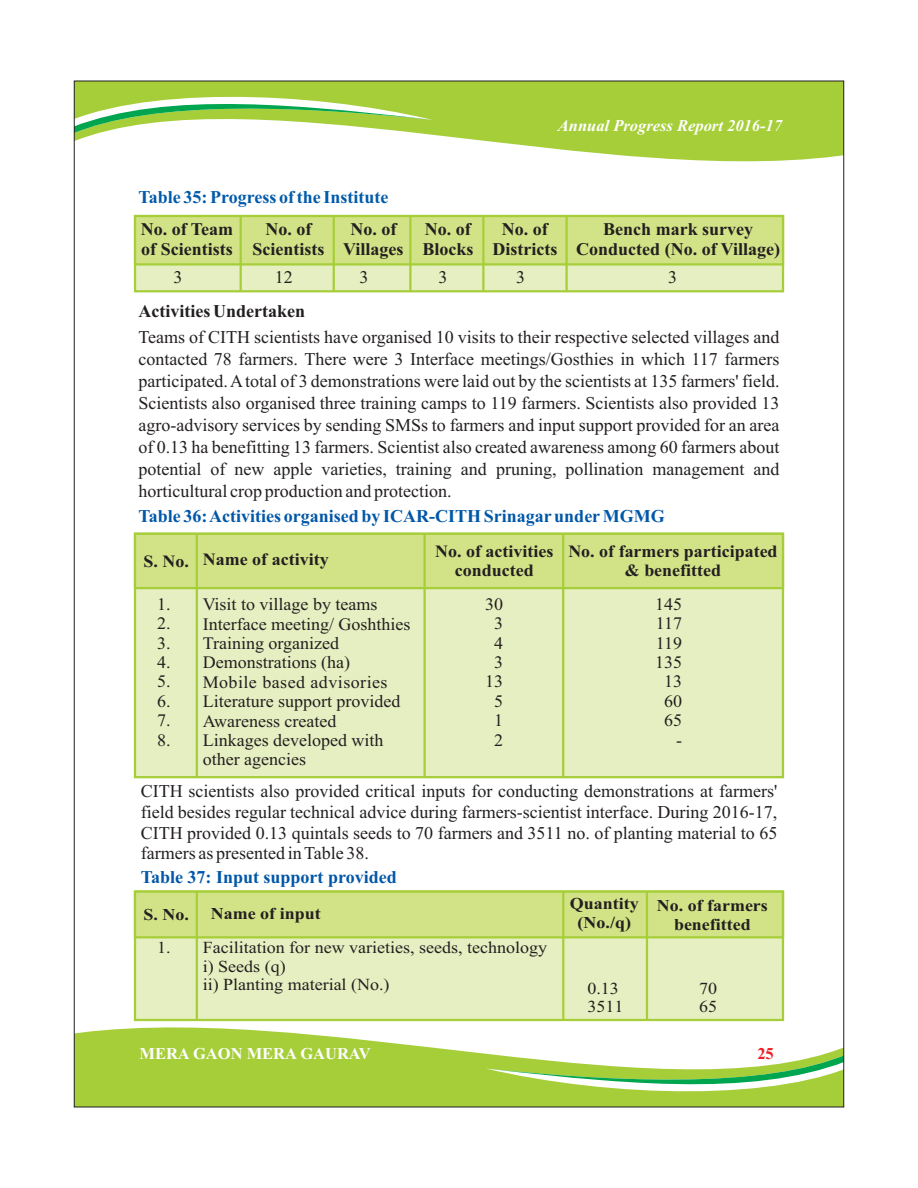
<style>
.page{position:relative;width:918px;height:1188px;background:#fff}
.page>*{position:absolute;margin:0;border:0;box-sizing:border-box;transform-origin:0 0}
.t1{font:18px/21.9px "Times New Roman";color:#231f20;text-align:justify}
.t2{font:700 18px "Times New Roman";color:#0157a8}
.t3{font:700 18px "Times New Roman";color:#015aaa}
.t4{font:700 18px "Times New Roman";color:#231f20}
.t5{font:700 17.85px/19.8px "Times New Roman";color:#231f20;text-align:center}
.t6{font:17.85px "Times New Roman";color:#231f20}
.t7{font:17.55px/19.4px "Times New Roman";color:#231f20}
.t8{font:700 17.25px/19.2px "Times New Roman";color:#231f20;text-align:center;scale:1.04 1}
.t9{font:16.8px/18.6px "Times New Roman";color:#231f20;scale:1.07 1}
.t10{font:700 16.65px/18.5px "Times New Roman";color:#231f20;text-align:center;scale:1.08 1}
.t11{font:italic 700 16.5px "Times New Roman";color:#fff}
.t12{font:700 16.5px "Times New Roman";color:#fff}
.t13{font:700 16.5px "Times New Roman";color:#ee1d23}
</style>
<div class="page">
<svg style="left:133px;top:267px;width:652px;height:26px;background:#e0ecb5"></svg>
<svg style="left:133px;top:214px;width:652px;height:53px;background:#cfe083"></svg>
<hr style="left:240px;top:216px;width:2px;height:75px;background:#a6ce39">
<hr style="left:333px;top:216px;width:2px;height:75px;background:#a6ce39">
<hr style="left:409px;top:216px;width:3px;height:75px;background:#a6ce39">
<hr style="left:482px;top:216px;width:3px;height:75px;background:#a6ce39">
<hr style="left:565px;top:216px;width:3px;height:75px;background:#a6ce39">
<div style="left:133px;top:590px;width:652px;height:189px;background:#e6efc1"></div>
<svg style="left:133px;top:532px;width:652px;height:58px;background:#cee082"></svg>
<hr style="left:196px;top:533px;width:2px;height:245px;background:#a6ce39">
<hr style="left:423px;top:533px;width:3px;height:245px;background:#a6ce39">
<hr style="left:562px;top:533px;width:2px;height:245px;background:#a6ce39">
<svg style="left:76px;top:1027px;width:766px;height:78px;fill:#a6ce39"></svg>
<svg style="left:486px;top:1046px;width:356px;height:57px"></svg>
<svg style="left:76px;top:83px;width:766px;height:79px;fill:#a6ce39"></svg>
<svg style="left:76px;top:85px;width:356px;height:57px"></svg>
<div style="left:133px;top:940px;width:652px;height:82px;background:#e6efc1"></div>
<svg style="left:133px;top:890px;width:652px;height:50px;background:#cee081"></svg>
<hr style="left:196px;top:891px;width:2px;height:129px;background:#a6ce39">
<hr style="left:562px;top:891px;width:2px;height:129px;background:#a6ce39">
<hr style="left:646px;top:891px;width:2px;height:129px;background:#a6ce39">
<p class="t3" style="left:138px;top:191px;width:252px">Table 35: Progress of the Institute</p>
<p class="t11" style="left:558px;top:120px;width:226px">Annual Progress Report 2016-17</p>
<p class="t5" style="left:141px;top:221px;width:94px;text-align:left">No. of Team of Scientists</p>
<p class="t6" style="left:173px;top:271px;width:10px">3</p>
<p class="t5" style="left:252px;top:221px;width:73px">No. of<br>Scientists</p>
<p class="t5" style="left:343px;top:221px;width:62px">No. of<br>Villages</p>
<p class="t5" style="left:422px;top:221px;width:53px;text-align:left">No. of<br>Blocks</p>
<p class="t5" style="left:492px;top:221px;width:66px">No. of<br>Districts</p>
<p class="t6" style="left:275px;top:271px;width:19px">12</p>
<p class="t6" style="left:360px;top:271px;width:10px">3</p>
<p class="t6" style="left:439px;top:271px;width:10px">3</p>
<p class="t6" style="left:516px;top:271px;width:10px">3</p>
<p class="t6" style="left:668px;top:271px;width:10px">3</p>
<p class="t5" style="left:576px;top:221px;width:205px">Bench mark survey<br>Conducted (No. of Village)</p>
<p class="t4" style="left:138px;top:305px;width:168px">Activities Undertaken</p>
<p class="t1" style="left:138px;top:328px;width:643px">Teams of CITH scientists have organised 10 visits to their respective selected villages and contacted 78 farmers. There were 3 Interface meetings/Gosthies in which 117 farmers participated. Atotal of 3 demonstrations were laid out by the scientists at 135 farmers' field.<br>Scientists also organised three training camps to 119 farmers. Scientists also provided 13 agro-advisory services by sending SMSs to farmers and input support provided for an area of 0.13 ha benefitting 13 farmers. Scientist also created awareness among 60 farmers about potential of new apple varieties, training and pruning, pollination management and horticultural crop production and protection.</p>
<p class="t2" style="left:138px;top:510px;width:528px">Table 36: Activities organised by ICAR-CITH SrinagarunderMGMG</p>
<p class="t8" style="left:143px;top:553px;width:45px">S. No.</p>
<p class="t7" style="left:157px;top:596px;width:15px;text-align:justify">1.<br>2.<br>3.<br>4.<br>5.<br>6.<br>7.<br>8.</p>
<p class="t8" style="left:203px;top:551px;width:123px">Name of activity</p>
<p class="t8" style="left:435px;top:544px;width:115px">No. of activities conducted</p>
<p class="t7" style="left:203px;top:596px;width:209px">Visit to village by teams<br>Interface meeting/ Goshthies<br>Training organized<br>Demonstrations (ha)<br>Mobile based advisories<br>Literature support provided<br>Awareness created<br>Linkages developed with other agencies</p>
<p class="t7" style="left:485px;top:596px;width:20px;text-align:center">30<br>3<br>4<br>3<br>13<br>5<br>1<br>2</p>
<p class="t8" style="left:568px;top:544px;width:203px">No. of farmers participated &amp; benefitted</p>
<p class="t7" style="left:655px;top:596px;width:29px;text-align:right">145<br>117<br>119<br>135<br>13<br>60<br>65 -</p>
<p class="t1" style="left:141px;top:783px;width:638px;line-height:20.7px">CITH scientists also provided critical inputs for conducting demonstrations at farmers' field besides regular technical advice during farmers-scientist interface. During 2016-17, CITH provided 0.13 quintals seeds to 70 farmers and 3511 no. of planting material to 65 farmers as presented in Table 38.</p>
<p class="t2" style="left:141px;top:870px;width:258px">Table 37: Input support provided</p>
<p class="t10" style="left:143px;top:907px;width:44px">S. No.</p>
<p class="t10" style="left:211px;top:906px;width:103px">Name of input</p>
<p class="t9" style="left:203px;top:940px;width:323px">Facilitation for new varieties, seeds, technology i) Seeds (q)<br>ii) Planting material (No.)</p>
<p class="t9" style="left:157px;top:939px;width:14px">1.</p>
<p class="t10" style="left:570px;top:896px;width:65px">Quantity (No./q)</p>
<p class="t10" style="left:657px;top:898px;width:104px">No. of farmers benefitted</p>
<p class="t9" style="left:587px;top:980px;width:35px">0.13<br>3511</p>
<p class="t9" style="left:699px;top:980px;width:18px">70<br>65</p>
<p class="t12" style="left:139px;top:1048px;width:233px">MERA GAON MERA GAURAV</p>
<p class="t13" style="left:757px;top:1048px;width:18px">25</p>
</div>
